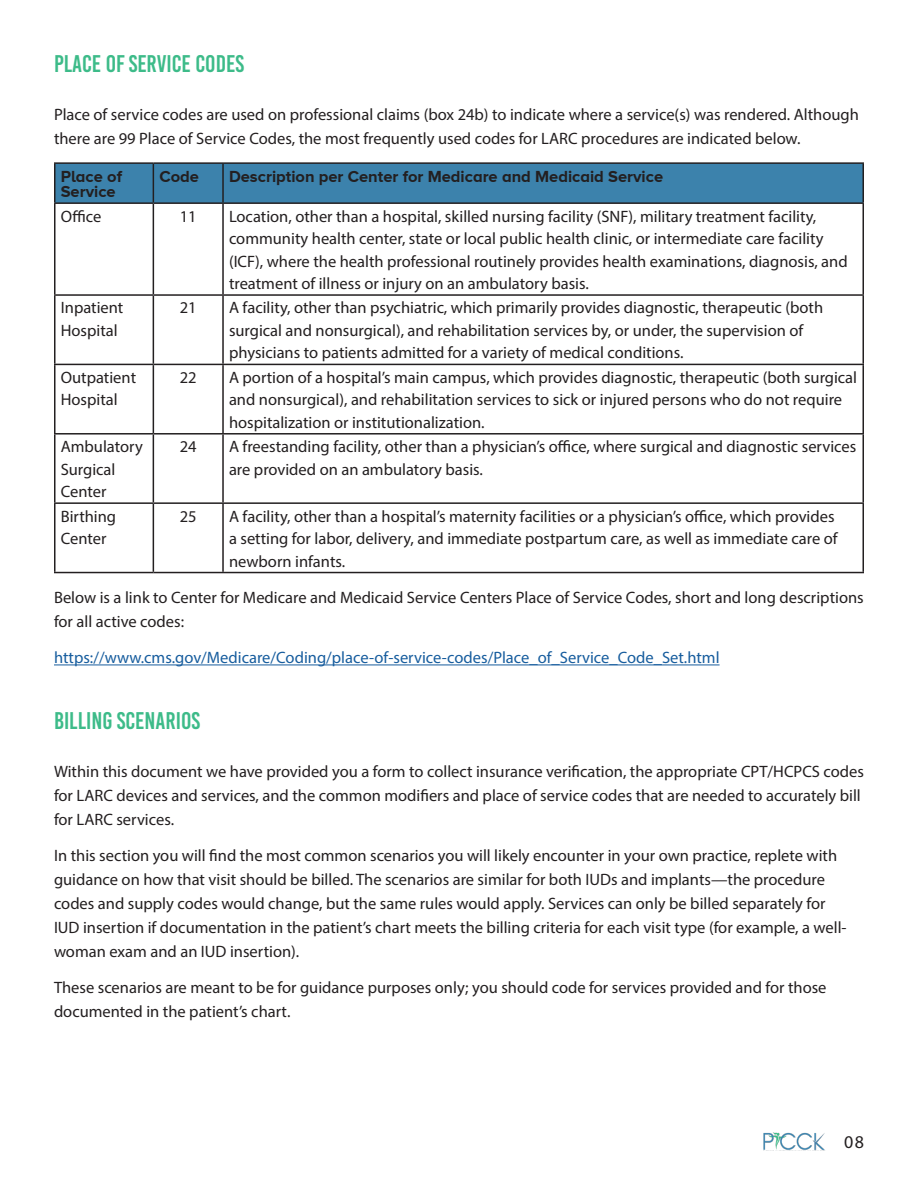
<style>
.page{position:relative;width:918px;height:1188px;background:#fff}
.page>*{position:absolute;margin:0;border:0;box-sizing:border-box;transform-origin:0 0}
.t1{font:24px "Bebas Kai";color:#3dbb89}
.t2{font:18px "Myriad Pro";color:#231f20}
.t3{font:16.5px/22.5px "Myriad Pro";color:#231f20}
.t4{font:16.5px "Myriad Pro";color:#175d9e}
.t5{font:700 16.5px/15px "Proxima Nova A";color:#231f20}
</style>
<div class="page">
<img style="left:763px;top:1132px;width:62px;height:18px">
<hr style="left:54px;top:665px;width:666px;height:1px;background:#175d9e">
<div style="left:56px;top:164px;width:806px;height:38px;background:#3c82ac"></div>
<hr style="left:54px;top:162px;width:99px;height:2px;background:#231f20">
<hr style="left:54px;top:164px;width:2px;height:38px;background:#231f20">
<hr style="left:153px;top:162px;width:70px;height:2px;background:#231f20">
<hr style="left:153px;top:164px;width:1px;height:38px;background:#231f20">
<hr style="left:223px;top:162px;width:641px;height:2px;background:#231f20">
<hr style="left:222px;top:164px;width:2px;height:38px;background:#231f20">
<hr style="left:862px;top:164px;width:2px;height:38px;background:#231f20">
<hr style="left:54px;top:202px;width:99px;height:2px;background:#231f20">
<hr style="left:54px;top:204px;width:2px;height:90px;background:#231f20">
<hr style="left:153px;top:202px;width:70px;height:2px;background:#231f20">
<hr style="left:153px;top:204px;width:1px;height:90px;background:#231f20">
<hr style="left:223px;top:202px;width:641px;height:2px;background:#231f20">
<hr style="left:222px;top:204px;width:2px;height:90px;background:#231f20">
<hr style="left:862px;top:204px;width:2px;height:90px;background:#231f20">
<hr style="left:54px;top:294px;width:99px;height:2px;background:#231f20">
<hr style="left:54px;top:296px;width:2px;height:68px;background:#231f20">
<hr style="left:153px;top:294px;width:70px;height:2px;background:#231f20">
<hr style="left:153px;top:296px;width:1px;height:68px;background:#231f20">
<hr style="left:223px;top:294px;width:641px;height:2px;background:#231f20">
<hr style="left:222px;top:296px;width:2px;height:68px;background:#231f20">
<hr style="left:862px;top:296px;width:2px;height:68px;background:#231f20">
<hr style="left:54px;top:364px;width:99px;height:1px;background:#231f20">
<hr style="left:54px;top:365px;width:2px;height:68px;background:#231f20">
<hr style="left:153px;top:364px;width:70px;height:1px;background:#231f20">
<hr style="left:153px;top:365px;width:1px;height:68px;background:#231f20">
<hr style="left:223px;top:364px;width:641px;height:1px;background:#231f20">
<hr style="left:222px;top:365px;width:2px;height:68px;background:#231f20">
<hr style="left:862px;top:365px;width:2px;height:68px;background:#231f20">
<hr style="left:54px;top:433px;width:99px;height:2px;background:#231f20">
<hr style="left:54px;top:435px;width:2px;height:67px;background:#231f20">
<hr style="left:153px;top:433px;width:70px;height:2px;background:#231f20">
<hr style="left:153px;top:435px;width:1px;height:67px;background:#231f20">
<hr style="left:223px;top:433px;width:641px;height:2px;background:#231f20">
<hr style="left:222px;top:435px;width:2px;height:67px;background:#231f20">
<hr style="left:862px;top:435px;width:2px;height:67px;background:#231f20">
<hr style="left:54px;top:502px;width:99px;height:2px;background:#231f20">
<hr style="left:54px;top:504px;width:2px;height:68px;background:#231f20">
<hr style="left:153px;top:502px;width:70px;height:2px;background:#231f20">
<hr style="left:153px;top:504px;width:1px;height:68px;background:#231f20">
<hr style="left:223px;top:502px;width:641px;height:2px;background:#231f20">
<hr style="left:222px;top:504px;width:2px;height:68px;background:#231f20">
<hr style="left:862px;top:504px;width:2px;height:68px;background:#231f20">
<hr style="left:54px;top:572px;width:99px;height:1px;background:#231f20">
<hr style="left:153px;top:572px;width:70px;height:1px;background:#231f20">
<hr style="left:223px;top:572px;width:641px;height:1px;background:#231f20">
<p class="t1" style="left:54px;top:51px;width:191px">PLACE OF SERVICE CODES</p>
<p class="t3" style="left:54px;top:103px;width:806px;line-height:24px">Place of service codes are used on professional claims (box 24b) to indicate where a service(s) was rendered. Although there are 99 Place of Service Codes, the most frequently used codes for LARC procedures are indicated below.</p>
<p class="t5" style="left:61px;top:169px;width:63px">Place of<br>Service</p>
<p class="t5" style="left:159px;top:169px;width:41px">Code</p>
<p class="t5" style="left:229px;top:169px;width:436px">Description per Center for Medicare and Medicaid Service</p>
<p class="t3" style="left:61px;top:204px;width:42px">Office</p>
<p class="t3" style="left:180px;top:204px;width:18px">11</p>
<p class="t3" style="left:229px;top:204px;width:620px">Location, other than a hospital, skilled nursing facility (SNF), military treatment facility, community health center, state or local public health clinic, or intermediate care facility (ICF), where the health professional routinely provides health examinations, diagnosis, and treatment of illness or injury on an ambulatory basis.</p>
<p class="t3" style="left:61px;top:296px;width:64px">Inpatient<br>Hospital</p>
<p class="t3" style="left:180px;top:296px;width:18px">21</p>
<p class="t3" style="left:229px;top:296px;width:596px">A facility, other than psychiatric, which primarily provides diagnostic, therapeutic (both surgical and nonsurgical), and rehabilitation services by, or under, the supervision of physicians to patients admitted for a variety of medical conditions.</p>
<p class="t3" style="left:61px;top:366px;width:77px">Outpatient<br>Hospital</p>
<p class="t3" style="left:180px;top:366px;width:18px">22</p>
<p class="t3" style="left:229px;top:366px;width:630px">A portion of a hospital’s main campus, which provides diagnostic, therapeutic (both surgical and nonsurgical), and rehabilitation services to sick or injured persons who do not require hospitalization or institutionalization.</p>
<p class="t3" style="left:61px;top:435px;width:84px">Ambulatory<br>Surgical<br>Center</p>
<p class="t3" style="left:180px;top:435px;width:18px">24</p>
<p class="t3" style="left:229px;top:435px;width:629px">A freestanding facility, other than a physician’s office, where surgical and diagnostic services are provided on an ambulatory basis.</p>
<p class="t3" style="left:61px;top:504px;width:57px">Birthing<br>Center</p>
<p class="t3" style="left:180px;top:504px;width:18px">25</p>
<p class="t3" style="left:229px;top:504px;width:610px">A facility, other than a hospital’s maternity facilities or a physician’s office, which provides a setting for labor, delivery, and immediate postpartum care, as well as immediate care of newborn infants.</p>
<p class="t3" style="left:54px;top:585px;width:811px;line-height:24px">Below is a link to Center for Medicare and Medicaid Service Centers Place of Service Codes, short and long descriptions for all active codes:</p>
<p class="t4" style="left:54px;top:648px;width:667px">https://www.cms.gov/Medicare/Coding/place-of-service-codes/Place_of_Service_Code_Set.html</p>
<p class="t1" style="left:54px;top:707px;width:148px">BILLING SCENARIOS</p>
<p class="t3" style="left:54px;top:760px;width:812px;line-height:24px">Within this document we have provided you a form to collect insurance verification, the appropriate CPT/HCPCS codes for LARC devices and services, and the common modifiers and place of service codes that are needed to accurately bill for LARC services.</p>
<p class="t3" style="left:54px;top:844px;width:794px;line-height:24px">In this section you will find the most common scenarios you will likely encounter in your own practice, replete with guidance on how that visit should be billed. The scenarios are similar for both IUDs and implants—the procedure codes and supply codes would change, but the same rules would apply. Services can only be billed separately for IUD insertion if documentation in the patient’s chart meets the billing criteria for each visit type (for example, a well&shy;woman exam and an IUD insertion).</p>
<p class="t3" style="left:54px;top:976px;width:774px;line-height:24px">These scenarios are meant to be for guidance purposes only; you should code for services provided and for those documented in the patient’s chart.</p>
<p class="t2" style="left:844px;top:1130px;width:21px">08</p>
</div>
